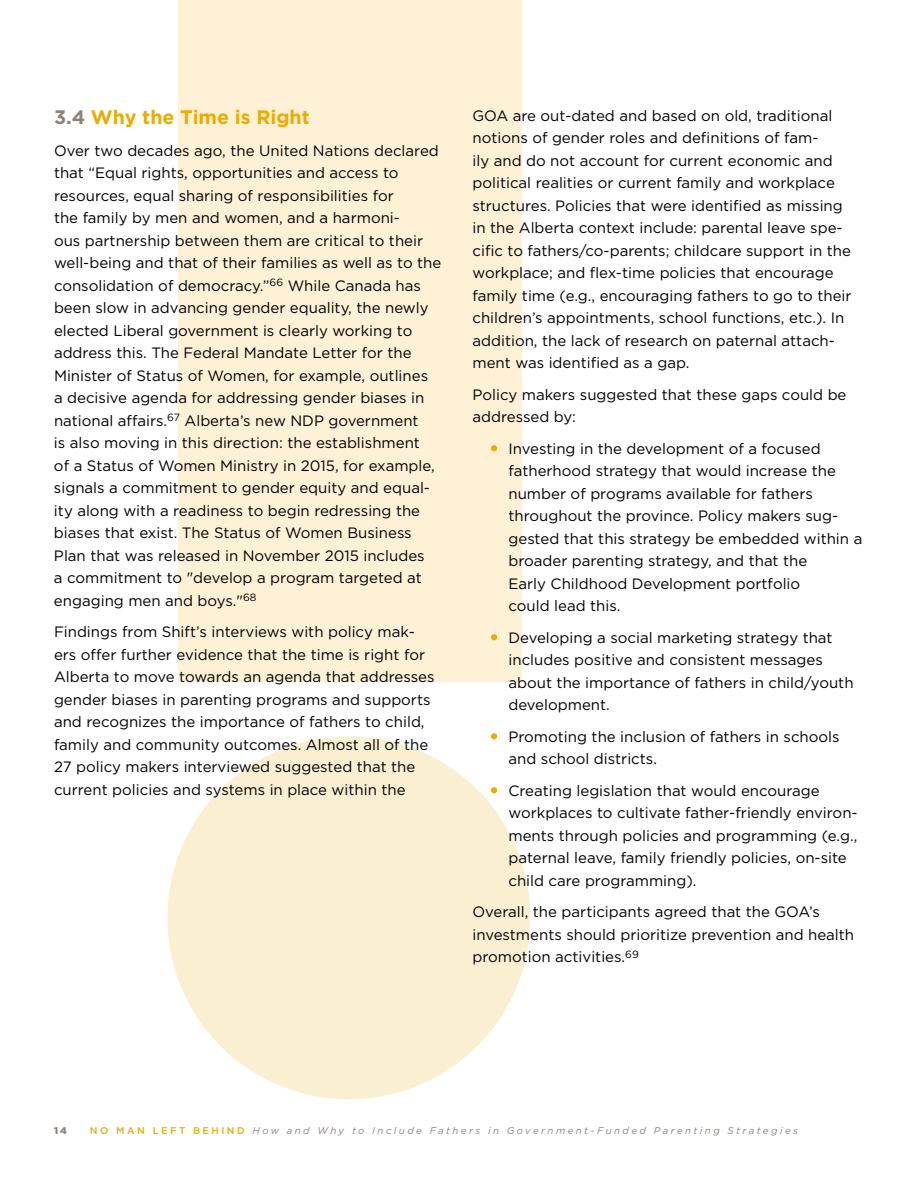
<style>
.page{position:relative;width:918px;height:1188px;background:#fff}
.page>*{position:absolute;margin:0;border:0;box-sizing:border-box;transform-origin:0 0}
.t1{font:700 19.5px "Gotham";color:#edaa00}
.t2{font:15px/22.5px "Gotham";color:#000}
.t3{font:italic 9.75px "Gotham";letter-spacing:.25em;color:#8e8279}
.t4{font:900 9.75px "Gotham";color:#8e8279}
.s1{color:#8e8279}
.s2{color:#edaa00}
.s3{font-weight:500;font-style:normal;color:#edaa00}
</style>
<div class="page">
<div style="left:179px;top:0;width:343px;height:681px;background:#fff1d6"></div>
<div style="left:167px;top:736px;width:363px;height:363px;background:#fbefd2;border-radius:50%"></div>
<svg style="left:491px;top:445px;width:6px;height:6px"></svg>
<svg style="left:491px;top:634px;width:6px;height:6px"></svg>
<svg style="left:491px;top:733px;width:6px;height:6px"></svg>
<svg style="left:491px;top:787px;width:6px;height:6px"></svg>
<h1 class="t1" style="left:54px;top:106px;width:257px"><span class="s1">3.4</span> Why the Time is Right</h1>
<p class="t2" style="left:54px;top:139px;width:389px">Over two decades ago, the United Nations declared that “Equal rights, opportunities and access to resources, equal sharing of responsibilities for<br>the family by men and women, and a harmoni-<br>ous partnership between them are critical to their well-being and that of their families as well as to the consolidation of democracy.”<sup>66</sup> While Canada has been slow in advancing gender equality, the newly elected Liberal government is clearly working to address this. The Federal Mandate Letter for the Minister of Status of Women, for example, outlines<br>a decisive agenda for addressing gender biases in national affairs. <sup>67</sup> Alberta’s new NDP government<br>is also moving in this direction: the establishment<br>of a Status of Women Ministry in 2015, for example, signals a commitment to gender equity and equal&shy;ity along with a readiness to begin redressing the biases that exist. The Status of Women Business Plan that was released in November 2015 includes<br>a commitment to "develop a program targeted at engaging men and boys."<sup>68</sup></p>
<p class="t2" style="left:54px;top:620px;width:382px">Findings from Shift’s interviews with policy mak&shy;ers offer further evidence that the time is right for Alberta to move towards an agenda that addresses gender biases in parenting programs and supports and recognizes the importance of fathers to child, family and community outcomes. Almost all of the 27 policy makers interviewed suggested that the current policies and systems in place within the</p>
<p class="t2" style="left:472px;top:104px;width:381px">GOA are out-dated and based on old, traditional notions of gender roles and definitions of fam-<br>ily and do not account for current economic and political realities or current family and workplace structures. Policies that were identified as missing in the Alberta context include: parental leave spe&shy;cific to fathers/co-parents; childcare support in the workplace; and flex-time policies that encourage family time (e.g., encouraging fathers to go to their children’s appointments, school functions, etc.). In addition, the lack of research on paternal attach&shy;ment was identified as a gap.</p>
<p class="t2" style="left:472px;top:383px;width:376px">Policy makers suggested that these gaps could be addressed by:</p>
<p class="t2" style="left:508px;top:437px;width:355px;text-indent:-18px"><span class="s2">•</span> Investing in the development of a focused fatherhood strategy that would increase the number of programs available for fathers throughout the province. Policy makers sug&shy;gested that this strategy be embedded within a broader parenting strategy, and that the<br>Early Childhood Development portfolio<br>could lead this.</p>
<p class="t2" style="left:508px;top:626px;width:347px;text-indent:-18px"><span class="s2">•</span> Developing a social marketing strategy that includes positive and consistent messages about the importance of fathers in child/youth development.</p>
<p class="t2" style="left:508px;top:725px;width:333px;text-indent:-18px"><span class="s2">•</span> Promoting the inclusion of fathers in schools and school districts.</p>
<p class="t2" style="left:508px;top:779px;width:351px;text-indent:-18px"><span class="s2">•</span> Creating legislation that would encourage workplaces to cultivate father-friendly environ&shy;ments through policies and programming (e.g., paternal leave, family friendly policies, on-site child care programming).</p>
<p class="t2" style="left:472px;top:900px;width:383px">Overall, the participants agreed that the GOA’s investments should prioritize prevention and health promotion activities. <sup>69</sup></p>
<p class="t4" style="left:54px;top:1124px;width:14px">14</p>
<p class="t3" style="left:90px;top:1125px;width:710px"><span class="s3">NO MAN LEFT BEHIND</span> How and Why to Include Fathers in Government-Funded Parenting Strategies</p>
</div>
